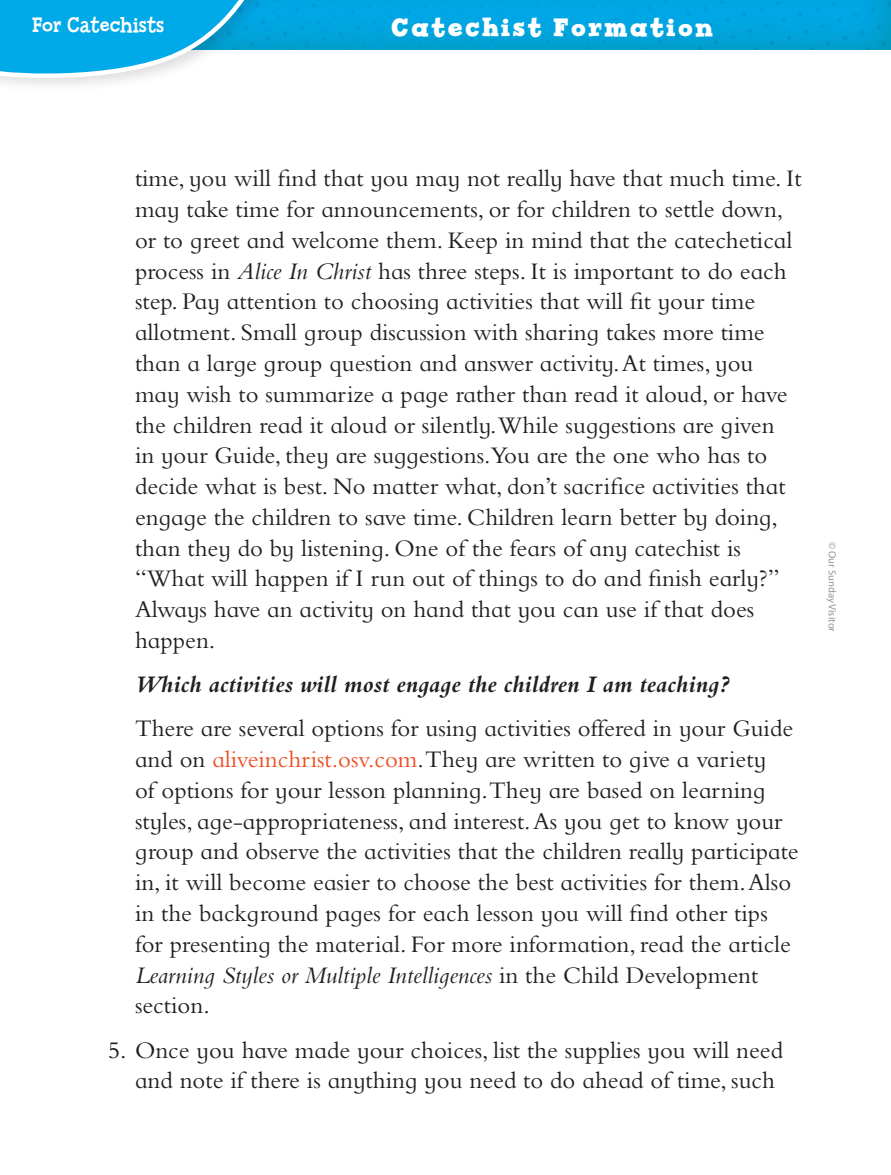
<style>
.page{position:relative;width:891px;height:1175px;background:#fff}
.page>*{position:absolute;margin:0;border:0;box-sizing:border-box;transform-origin:0 0}
.Head_Invite_Discover{font:700 27px "Billy Serif";letter-spacing:.1em;color:#fff}
.Body_Text{font:24.75px/30.8px "Bembo Infant MT Std";color:#231f20}
.Body_Text-2{font:italic 700 24.75px "Bembo Infant MT Std";color:#231f20}
.Body_Text-3{font:22.5px "Billy Serif";color:#fff}
.t1{font:10.5px "Myriad Pro";color:#939598}
.s1{font-style:italic}
.s2{color:#f04d22}
</style>
<div class="page">
<div style="left:0;top:0;width:891px;height:50px;background:#f7931d;opacity:.3"></div>
<div style="left:0;top:0;width:278px;height:93px;background:#231f20;opacity:.15"></div>
<svg style="left:0;top:0;width:264px;height:84px"></svg>
<p class="Body_Text-3" style="left:32px;top:12px;width:134px">For Catechists</p>
<p class="Head_Invite_Discover" style="left:391px;top:12px;width:323px">Catechist Formation</p>
<p class="Body_Text" style="left:135px;top:163px;width:668px">time, you will find that you may not really have that much time. It may take time for announcements, or for children to settle down, or to greet and welcome them. Keep in mind that the catechetical process in <span class="s1">Alice In Christ</span> has three steps. It is important to do each step. Pay attention to choosing activities that will fit your time allotment. Small group discussion with sharing takes more time than a large group question and answer activity. At times, you may wish to summarize a page rather than read it aloud, or have the children read it aloud or silently.While suggestions are given<br>in your Guide, they are suggestions.You are the one who has to decide what is best. No matter what, don’t sacrifice activities that engage the children to save time. Children learn better by doing, than they do by listening. One of the fears of any catechist is “What will happen if I run out of things to do and finish early?” Always have an activity on hand that you can use if that does happen.</p>
<p class="Body_Text-2" style="left:135px;top:670px;width:597px">Which activities will most engage the children I am teaching?</p>
<p class="Body_Text" style="left:135px;top:713px;width:665px">There are several options for using activities offered in your Guide and on <span class="s2">aliveinchrist.osv.com</span>.They are written to give a variety<br>of options for your lesson planning.They are based on learning styles, age-appropriateness, and interest. As you get to know your group and observe the activities that the children really participate in, it will become easier to choose the best activities for them. Also in the background pages for each lesson you will find other tips for presenting the material. For more information, read the article <span class="s1">Learning Styles or Multiple Intelligences</span> in the Child Development section.</p>
<p class="Body_Text" style="left:135px;top:1034px;width:650px;text-indent:-27px">5. Once you have made your choices, list the supplies you will need and note if there is anything you need to do ahead of time, such</p>
<p class="t1" style="left:839px;top:542px;width:91px;rotate:90deg">© Our Sunday Visitor</p>
</div>
